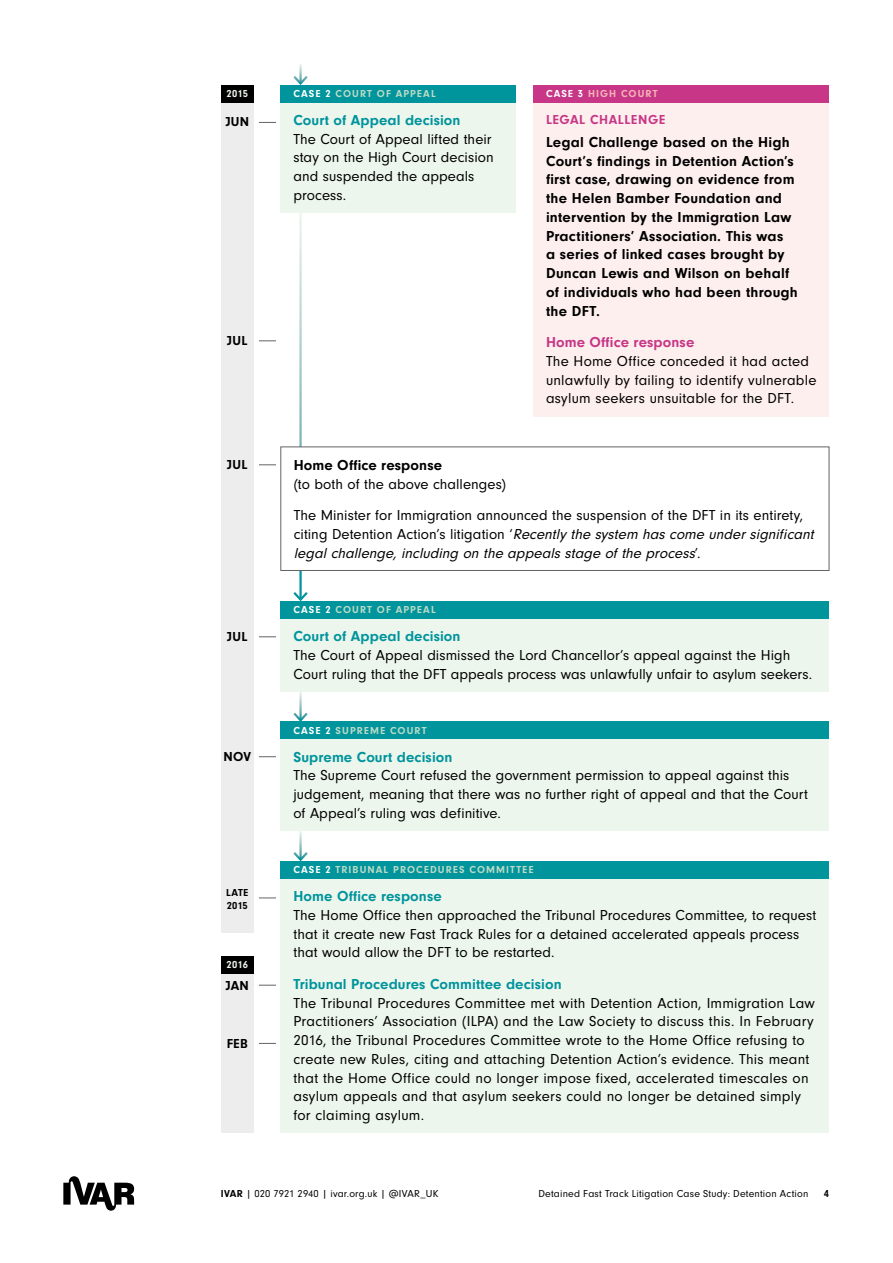
<style>
.page{position:relative;width:893px;height:1263px;background:#fff}
.page>*{position:absolute;margin:0;border:0;box-sizing:border-box;transform-origin:0 0}
.t1{font:15px/18.8px "Neuzeit Gro";letter-spacing:.01em;color:#000}
.t2{font:700 15px/18.8px "Neuzeit Gro";letter-spacing:.015em;color:#000}
.t3{font:italic 15px/18.8px "Neuzeit Gro";color:#000}
.t4{font:700 15px "Neuzeit Gro";letter-spacing:.005em;color:#00949c}
.t5{font:700 15px "Neuzeit Gro";letter-spacing:.01em;color:#c73687}
.t6{font:700 13.5px "Neuzeit Gro";letter-spacing:.025em;color:#000}
.t7{font:700 13.5px "Neuzeit Gro";letter-spacing:.045em;color:#c73687}
.t8{font:10.5px "Neuzeit Gro";letter-spacing:.015em;color:#000}
.t9{font:700 10.5px "Neuzeit Gro";letter-spacing:.105em;color:#bcdbc6}
.t10{font:700 10.5px "Neuzeit Gro";letter-spacing:.105em;color:#f6b6b8}
.t11{font:700 10.5px/12.6px "Neuzeit Gro";letter-spacing:.02em;color:#000}
.t12{font:700 10.5px "Neuzeit Gro";letter-spacing:.015em;color:#edf6ed}
.s1{color:#fff}
.s2{font-style:normal}
.s3{font-weight:700}
</style>
<div class="page">
<svg style="left:63px;top:1176px;width:71px;height:35px"></svg>
<div style="left:221px;top:102px;width:33px;height:831px;background:#ededed"></div>
<div style="left:533px;top:102px;width:296px;height:314px;background:#fdefed"></div>
<div style="left:533px;top:85px;width:296px;height:17px;background:#c73687"></div>
<div style="left:281px;top:102px;width:235px;height:111px;background:#edf6ed"></div>
<div style="left:281px;top:85px;width:235px;height:17px;background:#00949c"></div>
<svg style="left:293px;top:590px;width:15px;height:11px"></svg>
<svg style="left:293px;top:73px;width:15px;height:12px"></svg>
<svg style="left:291px;top:710px;width:19px;height:12px"></svg>
<svg style="left:293px;top:850px;width:15px;height:11px"></svg>
<div style="left:281px;top:447px;width:548px;height:124px;border:1px solid #646363"></div>
<svg style="left:259px;top:122px;width:17px;height:1px"></svg>
<svg style="left:259px;top:341px;width:17px;height:1px"></svg>
<svg style="left:259px;top:465px;width:17px;height:1px"></svg>
<svg style="left:259px;top:636px;width:17px;height:1px"></svg>
<svg style="left:259px;top:756px;width:17px;height:1px"></svg>
<svg style="left:259px;top:985px;width:17px;height:1px"></svg>
<svg style="left:259px;top:898px;width:17px;height:1px"></svg>
<svg style="left:259px;top:1043px;width:17px;height:1px"></svg>
<div style="left:221px;top:85px;width:33px;height:17px;background:#000"></div>
<div style="left:281px;top:618px;width:548px;height:73px;background:#edf6ed"></div>
<div style="left:281px;top:601px;width:548px;height:17px;background:#00949c"></div>
<div style="left:281px;top:739px;width:548px;height:92px;background:#edf6ed"></div>
<div style="left:281px;top:722px;width:548px;height:17px;background:#00949c"></div>
<div style="left:221px;top:973px;width:33px;height:160px;background:#ededed"></div>
<div style="left:281px;top:878px;width:548px;height:255px;background:#edf6ed"></div>
<div style="left:281px;top:861px;width:548px;height:17px;background:#00949c"></div>
<div style="left:221px;top:956px;width:33px;height:17px;background:#000"></div>
<p class="t12" style="left:226px;top:87px;width:23px">2015</p>
<p class="t6" style="left:225px;top:114px;width:25px">JUN</p>
<p class="t6" style="left:227px;top:333px;width:22px">JUL</p>
<p class="t6" style="left:227px;top:457px;width:22px">JUL</p>
<p class="t6" style="left:227px;top:629px;width:22px">JUL</p>
<p class="t6" style="left:224px;top:749px;width:29px">NOV</p>
<p class="t11" style="left:226px;top:886px;width:24px">LATE<br>2015</p>
<p class="t12" style="left:226px;top:959px;width:23px">2016</p>
<p class="t6" style="left:226px;top:978px;width:25px">JAN</p>
<p class="t6" style="left:227px;top:1036px;width:23px">FEB</p>
<p class="t9" style="left:293px;top:88px;width:144px"><span class="s1">CASE 2</span> COURT OF APPEAL</p>
<p class="t4" style="left:293px;top:111px;width:169px">Court of Appeal decision</p>
<p class="t1" style="left:293px;top:130px;width:202px">The Court of Appeal lifted their stay on the High Court decision and suspended the appeals process.</p>
<p class="t10" style="left:546px;top:88px;width:113px"><span class="s1">CASE 3</span> HIGH COURT</p>
<p class="t7" style="left:546px;top:112px;width:121px">LEGAL CHALLENGE</p>
<p class="t2" style="left:546px;top:133px;width:253px">Legal Challenge based on the High<br>Court’s findings in Detention Action’s first case, drawing on evidence from the Helen Bamber Foundation and intervention by the Immigration Law<br>Practitioners’ Association. This was<br>a series of linked cases brought by<br>Duncan Lewis and Wilson on behalf of individuals who had been through the DFT.</p>
<p class="t5" style="left:546px;top:334px;width:150px">Home Office response</p>
<p class="t1" style="left:546px;top:352px;width:272px">The Home Office conceded it had acted unlawfully by failing to identify vulnerable asylum seekers unsuitable for the DFT.</p>
<p class="t2" style="left:294px;top:456px;width:150px">Home Office response</p>
<p class="t1" style="left:294px;top:468px;width:511px;line-height:31.5px">(to both of the above challenges)<br>The Minister for Immigration announced the suspension of the DFT in its entirety,</p>
<p class="t3" style="left:294px;top:525px;width:525px"><span class="s2">c i t i n g D ete n t i o n Act i o n ’s l i t i g a t i o n ‘</span> Recently the system has come under significant legal challenge, including on the appeals stage of the process<span class="s2">’ .</span></p>
<p class="t9" style="left:293px;top:604px;width:144px"><span class="s1">CASE 2</span> COURT OF APPEAL</p>
<p class="t4" style="left:293px;top:628px;width:169px">Court of Appeal decision</p>
<p class="t1" style="left:293px;top:646px;width:520px">The Court of Appeal dismissed the Lord Chancellor’s appeal against the High<br>Court ruling that the DFT appeals process was unlawfully unfair to asylum seekers.</p>
<p class="t9" style="left:293px;top:724px;width:135px"><span class="s1">CASE 2</span> SUPREME COURT</p>
<p class="t4" style="left:293px;top:748px;width:161px">Supreme Court decision</p>
<p class="t1" style="left:293px;top:766px;width:516px">The Supreme Court refused the government permission to appeal against this judgement, meaning that there was no further right of appeal and that the Court of Appeal’s ruling was definitive.</p>
<p class="t9" style="left:293px;top:864px;width:242px"><span class="s1">CASE 2</span> TRIBUNAL PROCEDURES COMMITTEE</p>
<p class="t4" style="left:293px;top:888px;width:150px">Home Office response</p>
<p class="t1" style="left:293px;top:906px;width:524px">The Home Office then approached the Tribunal Procedures Committee, to request that it create new Fast Track Rules for a detained accelerated appeals process that would allow the DFT to be restarted.</p>
<p class="t4" style="left:293px;top:975px;width:270px">Tribunal Procedures Committee decision</p>
<p class="t1" style="left:293px;top:993px;width:523px">The Tribunal Procedures Committee met with Detention Action, Immigration Law Practitioners’ Association (ILPA) and the Law Society to discuss this. In February 2016, the Tribunal Procedures Committee wrote to the Home Office refusing to create new Rules, citing and attaching Detention Action’s evidence. This meant that the Home Office could no longer impose fixed, accelerated timescales on asylum appeals and that asylum seekers could no longer be detained simply for claiming asylum.</p>
<p class="t8" style="left:221px;top:1188px;width:219px"><span class="s3">IVAR</span> | 020 7921 2940 | ivar.org.uk | @IVAR_UK</p>
<p class="t8" style="left:538px;top:1188px;width:271px">Detained Fast Track Litigation Case Study: Detention Action</p>
<p class="t11" style="left:824px;top:1187px;width:7px">4</p>
</div>
